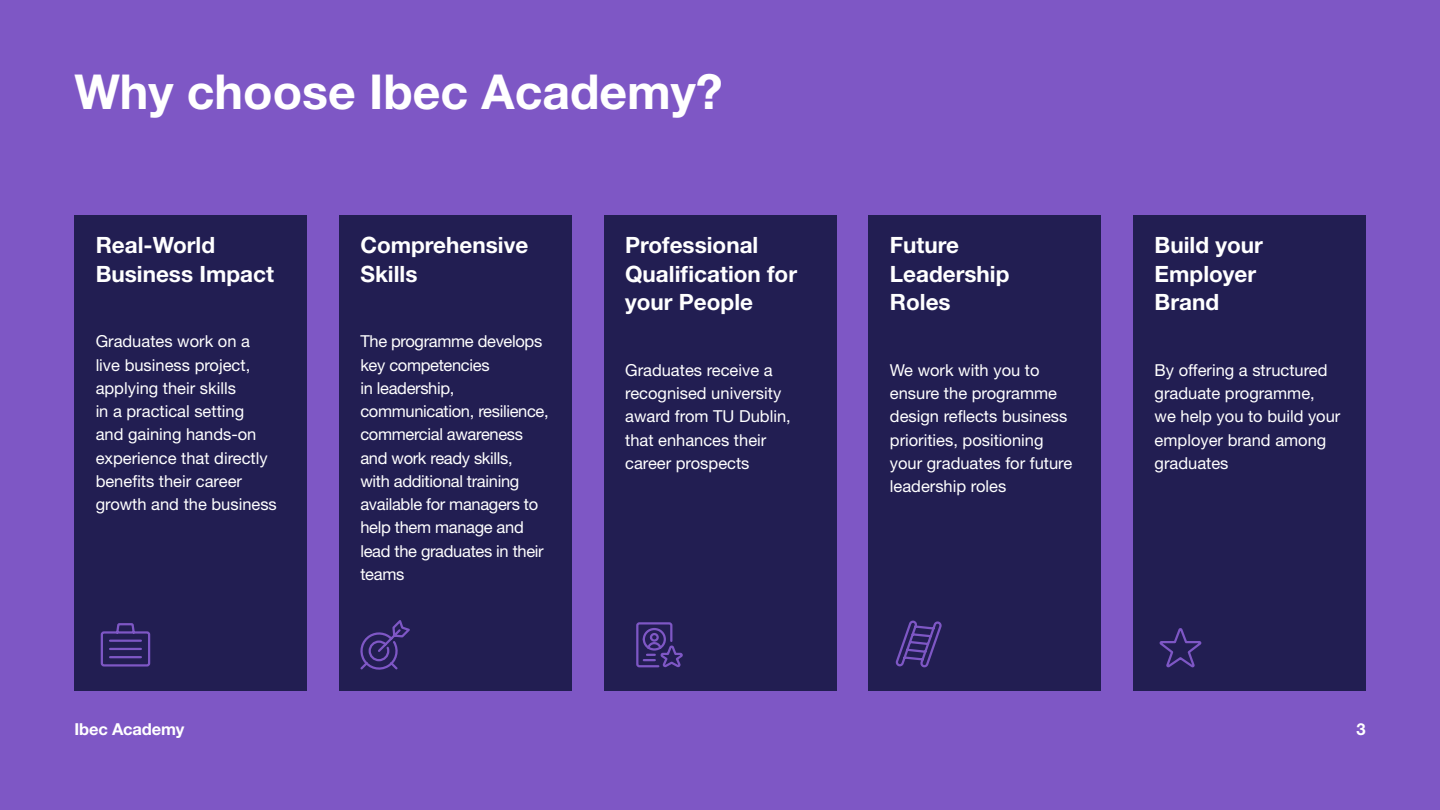
<style>
.page{position:relative;width:1440px;height:810px;background:#7e57c5}
.page>*{position:absolute;margin:0;border:0;box-sizing:border-box;transform-origin:0 0}
.t1{font:700 48.22px "Helvetica Neue LT Std";color:#fff}
.t2{font:700 22.5px/28.5px "Helvetica Neue LT Std";color:#fff}
.t3{font:16.5px/23.2px "Helvetica Neue LT Std";color:#fff}
.t4{font:16.5px/23.2px "Helvetica Neue LT Std";letter-spacing:-.02em;color:#fff}
.t5{font:700 16.5px "Helvetica Neue LT Std";letter-spacing:-.01em;color:#fff}
</style>
<div class="page">
<div style="left:74px;top:216px;width:233px;height:475px;background:#221e52"></div>
<div style="left:604px;top:216px;width:232px;height:475px;background:#221e52"></div>
<div style="left:339px;top:216px;width:232px;height:475px;background:#221e52"></div>
<div style="left:869px;top:216px;width:232px;height:475px;background:#221e52"></div>
<div style="left:1133px;top:216px;width:233px;height:475px;background:#221e52"></div>
<svg style="left:100px;top:623px;width:51px;height:44px"></svg>
<svg style="left:360px;top:620px;width:50px;height:50px"></svg>
<svg style="left:636px;top:622px;width:47px;height:46px"></svg>
<svg style="left:895px;top:620px;width:47px;height:47px"></svg>
<svg style="left:1159px;top:628px;width:43px;height:40px"></svg>
<h1 class="t1" style="left:74px;top:62px;width:650px">Why choose Ibec Academy?</h1>
<h2 class="t2" style="left:96px;top:230px;width:180px">Real-World<br>Business Impact</h2>
<p class="t3" style="left:96px;top:330px;width:183px">Graduates work on a live business project, applying their skills<br>in a practical setting<br>and gaining hands-on experience that directly benefits their career growth and the business</p>
<h2 class="t2" style="left:360px;top:230px;width:169px">Comprehensive<br>Skills</h2>
<p class="t4" style="left:360px;top:330px;width:190px">The programme develops key competencies<br>in leadership, communication, resilience, commercial awareness and work ready skills,<br>with additional training available for managers to help them manage and lead the graduates in their teams</p>
<h2 class="t2" style="left:625px;top:230px;width:174px">Professional<br>Qualification for your People</h2>
<p class="t3" style="left:625px;top:358px;width:167px">Graduates receive a recognised university award from TU Dublin, that enhances their career prospects</p>
<h2 class="t2" style="left:890px;top:230px;width:121px">Future<br>Leadership<br>Roles</h2>
<p class="t3" style="left:890px;top:358px;width:184px">We work with you to ensure the programme design reflects business priorities, positioning your graduates for future leadership roles</p>
<h2 class="t2" style="left:1155px;top:230px;width:110px">Build your<br>Employer<br>Brand</h2>
<p class="t3" style="left:1155px;top:358px;width:187px">By offering a structured graduate programme,<br>we help you to build your employer brand among graduates</p>
<p class="t5" style="left:74px;top:719px;width:111px">Ibec Academy</p>
<p class="t5" style="left:1356px;top:719px;width:11px">3</p>
</div>
